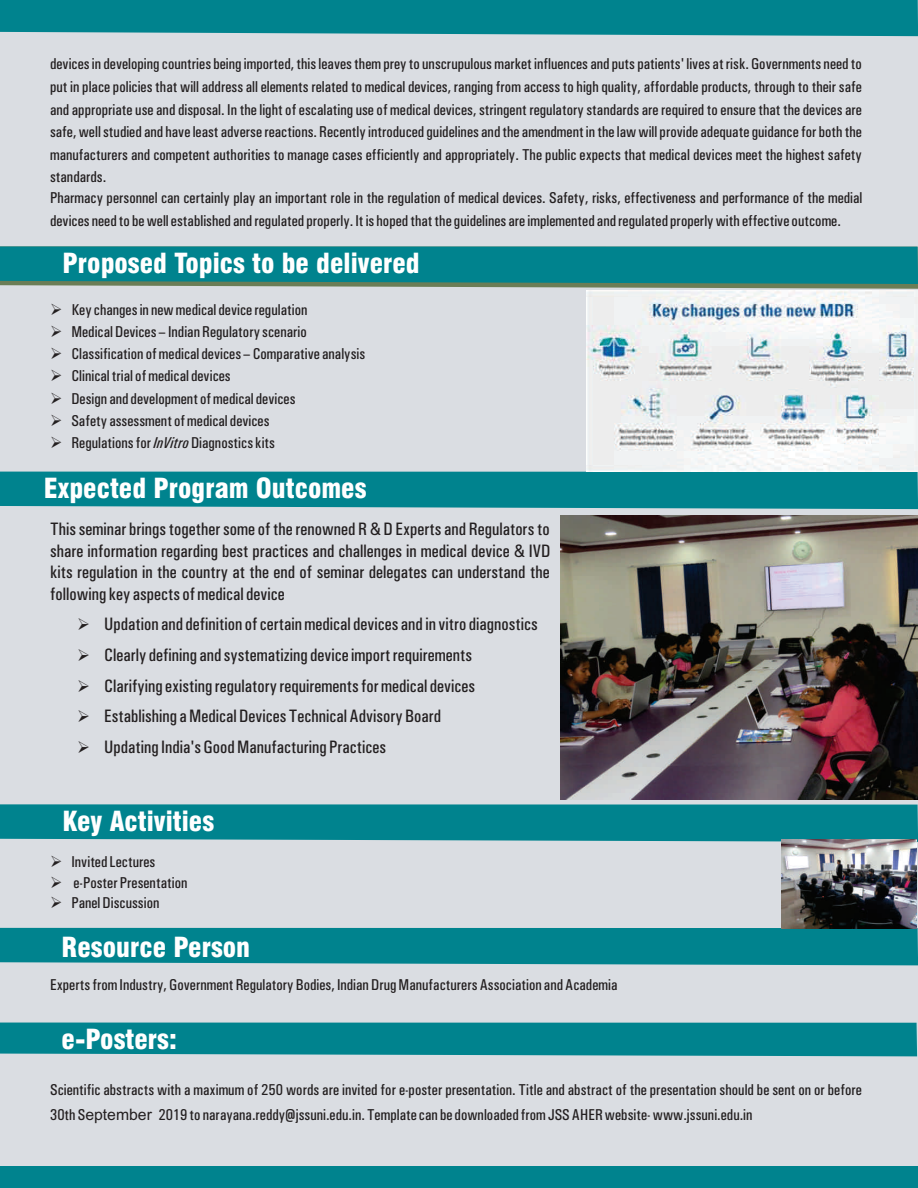
<style>
.page{position:relative;width:918px;height:1188px;background:#fff}
.page>*{position:absolute;margin:0;border:0;box-sizing:border-box;transform-origin:0 0}
.t1{font:900 condensed 27px "Swiss 721 BT";color:#fff}
.t2{font:18px/21.5px "Univers Condensed";color:#231f20;text-align:justify}
.t3{font:15.75px/22.5px "Univers Condensed";color:#231f20}
.s1{font-style:italic}
.s2{font-family:"Arial Unicode MS"}
</style>
<div class="page">
<div style="left:0;top:0;width:918px;height:1173px;background:#dadde2"></div>
<div style="left:0;top:1167px;width:918px;height:21px;background:#00838e"></div>
<div style="left:0;top:0;width:918px;height:36px;background:#00838e"></div>
<svg style="left:0;top:246px;width:918px;height:43px;background:#17878c"></svg>
<svg style="left:0;top:804px;width:918px;height:38px;background:#0c8792"></svg>
<div style="left:0;top:1023px;width:917px;height:33px;background:#00838e"></div>
<div style="left:0;top:472px;width:918px;height:37px;background:#00838e"></div>
<img style="left:587px;top:291px;width:331px;height:180px">
<div style="left:0;top:928px;width:918px;height:37px;background:#00838e"></div>
<img style="left:781px;top:840px;width:135px;height:88px">
<img style="left:561px;top:516px;width:357px;height:283px">
<p class="t3" style="left:50px;top:54px;width:813px;text-align:justify">devices in developing countries being imported, this leaves them prey to unscrupulous market influences and puts patients' lives at risk. Governments need to put in place policies that will address all elements related to medical devices, ranging from access to high quality, affordable products, through to their safe and appropriate use and disposal. In the light of escalating use of medical devices, stringent regulatory standards are required to ensure that the devices are safe, well studied and have least adverse reactions. Recently introduced guidelines and the amendment in the law will provide adequate guidance for both the manufacturers and competent authorities to manage cases efficiently and appropriately. The public expects that medical devices meet the highest safety standards.</p>
<p class="t3" style="left:50px;top:188px;width:814px">Pharmacy personnel can certainly play an important role in the regulation of medical devices. Safety, risks, effectiveness and performance of the medial devices need to be well established and regulated properly. It is hoped that the guidelines are implemented and regulated properly with effective outcome.</p>
<h1 class="t1" style="left:63px;top:252px;width:359px">Proposed Topics to be delivered</h1>
<p class="t3" style="left:50px;top:300px;width:259px">➢ Key changes in new medical device regulation</p>
<p class="t3" style="left:50px;top:322px;width:258px">➢ Medical Devices – Indian Regulatory scenario</p>
<p class="t3" style="left:50px;top:344px;width:317px">➢ Classification of medical devices – Comparative analysis</p>
<p class="t3" style="left:50px;top:366px;width:182px">➢ Clinical trial of medical devices</p>
<p class="t3" style="left:50px;top:388px;width:247px">➢ Design and development of medical devices</p>
<p class="t3" style="left:50px;top:411px;width:221px">➢ Safety assessment of medical devices</p>
<p class="t3" style="left:50px;top:433px;width:227px">➢ Regulations for <span class="s1">InVitro</span> Diagnostics kits</p>
<h1 class="t1" style="left:44px;top:478px;width:324px">Expected Program Outcomes</h1>
<p class="t2" style="left:50px;top:520px;width:502px">This seminar brings together some of the renowned R &amp; D Experts and Regulators to share information regarding best practices and challenges in medical device &amp; IVD kits regulation in the country at the end of seminar delegates can understand the following key aspects of medical device</p>
<p class="t2" style="left:77px;top:615px;width:462px">➢ Updation and definition of certain medical devices and in vitro diagnostics</p>
<p class="t2" style="left:77px;top:646px;width:397px">➢ Clearly defining and systematizing device import requirements</p>
<p class="t2" style="left:77px;top:676px;width:400px">➢ Clarifying existing regulatory requirements for medical devices</p>
<p class="t2" style="left:77px;top:707px;width:366px">➢ Establishing a Medical Devices Technical Advisory Board</p>
<p class="t2" style="left:77px;top:737px;width:311px">➢ Updating India's Good Manufacturing Practices</p>
<h1 class="t1" style="left:63px;top:810px;width:153px">Key Activities</h1>
<p class="t3" style="left:50px;top:852px;width:107px">➢ Invited Lectures</p>
<p class="t3" style="left:50px;top:872px;width:139px">➢ e-Poster Presentation</p>
<p class="t3" style="left:50px;top:893px;width:111px">➢ Panel Discussion</p>
<h1 class="t1" style="left:62px;top:936px;width:190px">Resource Person</h1>
<p class="t3" style="left:50px;top:975px;width:569px">Experts from Industry, Government Regulatory Bodies, Indian Drug Manufacturers Association and Academia</p>
<h1 class="t1" style="left:62px;top:1029px;width:117px">e-Posters:</h1>
<p class="t3" style="left:50px;top:1079px;width:813px;line-height:24.9px">Scientific abstracts with a maximum of 250 words are invited for e-poster presentation. Title and abstract of the presentation should be sent on or before<br>30th S<span class="s2">eptember</span> 2019 to narayana.reddy@jssuni.edu.in. Template can be downloaded from JSS AHER website- www.jssuni.edu.in</p>
</div>
